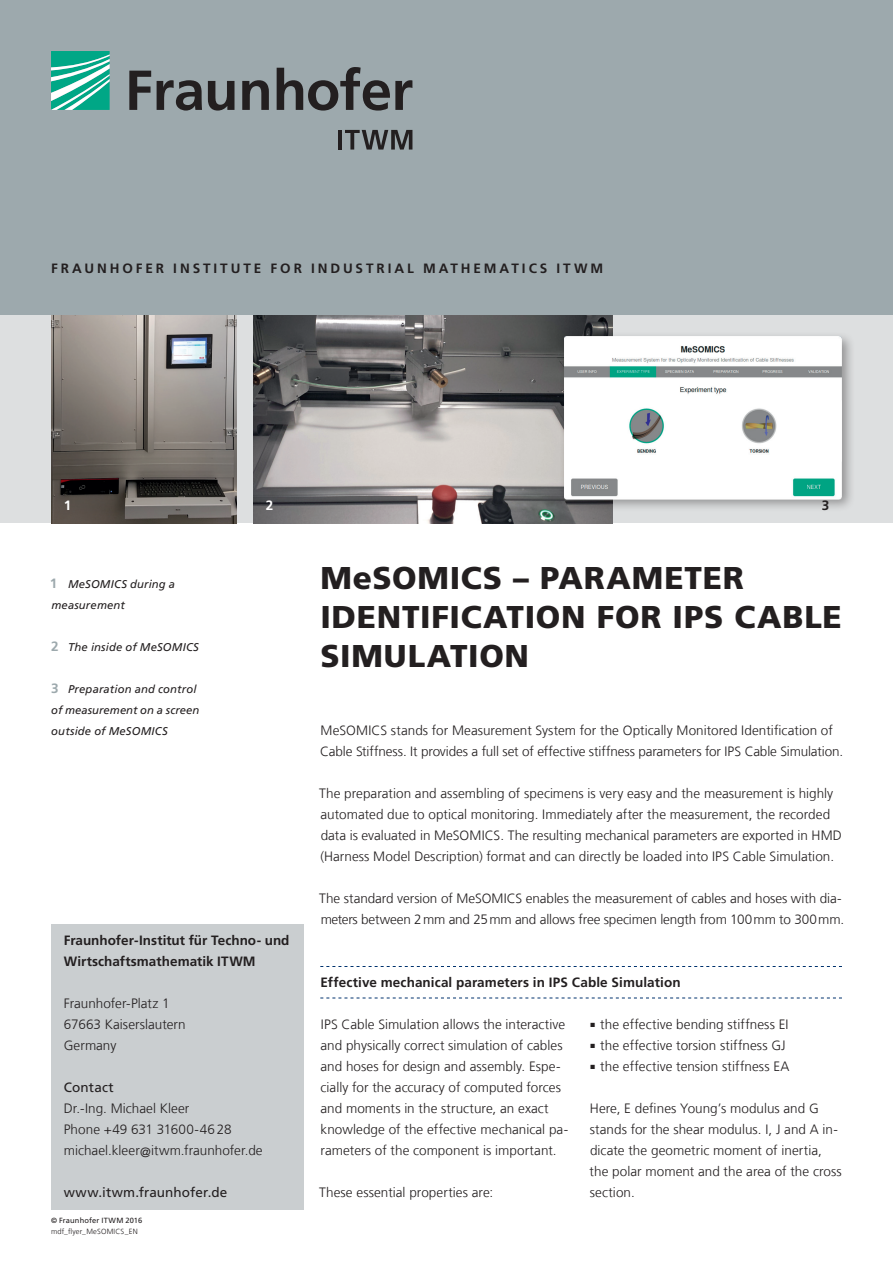
<style>
.page{position:relative;width:893px;height:1263px;background:#fff}
.page>*{position:absolute;margin:0;border:0;box-sizing:border-box;transform-origin:0 0}
.t1{font:900 31.5px/39px "Frutiger LT Com";letter-spacing:.025em;color:#231f20}
.t2{font:300 13.5px/21px "Frutiger LT Com";color:#231f20}
.t3{font:700 13.5px/21px "Frutiger LT Com";letter-spacing:.01em;color:#231f20}
.t4{font:700 13.5px "Frutiger LT Com";letter-spacing:.215em;color:#231f20}
.t5{font:13.5px "Frutiger LT Com";letter-spacing:.01em;color:#231f20}
.t6{font:700 13.5px "Frutiger LT Com";color:#fff}
.t7{font:italic 11.25px/21px "Frutiger LT Com";letter-spacing:.015em;color:#231f20}
.t8{font:300 7.5px "Frutiger LT Com";letter-spacing:.02em;color:#231f20}
.t9{font:7.5px "Frutiger LT Com";letter-spacing:.02em;color:#231f20}
.s1{font-weight:700;font-style:normal;font-size:13.5px;color:#9da9ad}
</style>
<div class="page">
<div style="left:0;top:315px;width:893px;height:208px;background:#dddfe0"></div>
<img style="left:253px;top:315px;width:360px;height:208px">
<img style="left:51px;top:315px;width:185px;height:208px">
<div style="left:0;top:0;width:893px;height:315px;background:#9da9ad"></div>
<svg style="left:51px;top:51px;width:59px;height:59px;background:#4abea7"></svg>
<svg style="left:129px;top:67px;width:283px;height:44px"></svg>
<hr style="left:338px;top:130px;width:4px;height:20px;background:#231f20">
<svg style="left:345px;top:130px;width:67px;height:20px"></svg>
<div style="left:559px;top:331px;width:297px;height:181px;background:#231f20;opacity:.4"></div>
<img style="left:564px;top:336px;width:278px;height:163px">
<div style="left:51px;top:924px;width:252px;height:286px;background:#caced0"></div>
<svg style="left:320px;top:966px;width:522px;height:1px"></svg>
<svg style="left:320px;top:998px;width:522px;height:1px"></svg>
<p class="t4" style="left:51px;top:260px;width:554px">FRAUNHOFER INSTITUTE FOR INDUSTRIAL MATHEMATICS ITWM</p>
<p class="t6" style="left:64px;top:498px;width:9px">1</p>
<p class="t6" style="left:266px;top:498px;width:9px">2</p>
<p class="t3" style="left:822px;top:495px;width:9px">3</p>
<p class="t7" style="left:50px;top:574px;width:127px"><span class="s1">1</span> MeSOMICS during a measurement</p>
<p class="t7" style="left:51px;top:637px;width:149px"><span class="s1">2</span> The inside of MeSOMICS</p>
<p class="t7" style="left:51px;top:679px;width:150px"><span class="s1">3</span> Preparation and control of measurement on a screen outside of MeSOMICS</p>
<p class="t3" style="left:64px;top:930px;width:227px">Fraunhofer-Institut für Techno- und<br>Wirtschaftsmathematik ITWM</p>
<p class="t2" style="left:64px;top:993px;width:123px">Fraunhofer-Platz 1<br>67663 Kaiserslautern<br>Germany</p>
<p class="t5" style="left:64px;top:1079px;width:51px">Contact</p>
<p class="t2" style="left:64px;top:1098px;width:200px">Dr.-Ing. Michael Kleer<br>Phone +49 631 31600-4628 michael.kleer@itwm.fraunhofer.de</p>
<p class="t5" style="left:64px;top:1184px;width:165px">www.itwm.fraunhofer.de</p>
<p class="t9" style="left:51px;top:1216px;width:93px">© Fraunhofer ITWM 2016</p>
<p class="t8" style="left:51px;top:1227px;width:88px">mdf_flyer_MeSOMICS_EN</p>
<h1 class="t1" style="left:320px;top:558px;width:523px">MeSOMICS – PARAMETER<br>IDENTIFICATION FOR IPS CABLE<br>SIMULATION</h1>
<p class="t2" style="left:320px;top:720px;width:524px">MeSOMICS stands for Measurement System for the Optically Monitored Identification of<br>Cable Stiffness. It provides a full set of effective stiffness parameters for IPS Cable Simulation.</p>
<p class="t2" style="left:319px;top:783px;width:524px">The preparation and assembling of specimens is very easy and the measurement is highly automated due to optical monitoring. Immediately after the measurement, the recorded data is evaluated in MeSOMICS. The resulting mechanical parameters are exported in HMD (Harness Model Description) format and can directly be loaded into IPS Cable Simulation.</p>
<p class="t2" style="left:319px;top:888px;width:526px">The standard version of MeSOMICS enables the measurement of cables and hoses with dia&shy;meters between 2mm and 25mm and allows free specimen length from 100mm to 300mm.</p>
<p class="t3" style="left:320px;top:972px;width:362px">Effective mechanical parameters in IPS Cable Simulation</p>
<p class="t2" style="left:321px;top:1014px;width:249px">IPS Cable Simulation allows the interactive and physically correct simulation of cables and hoses for design and assembly. Espe&shy;cially for the accuracy of computed forces and moments in the structure, an exact knowledge of the effective mechanical pa&shy;rameters of the component is important.</p>
<p class="t2" style="left:319px;top:1182px;width:176px">These essential properties are:</p>
<p class="t2" style="left:591px;top:1014px;width:199px">■ the effective bending stiffness EI</p>
<p class="t2" style="left:591px;top:1035px;width:197px">■ the effective torsion stiffness GJ</p>
<p class="t2" style="left:591px;top:1056px;width:200px">■ the effective tension stiffness EA</p>
<p class="t2" style="left:590px;top:1098px;width:254px">Here, E defines Young’s modulus and G stands for the shear modulus. I, J and A in&shy;dicate the geometric moment of inertia, the polar moment and the area of the cross section.</p>
</div>
